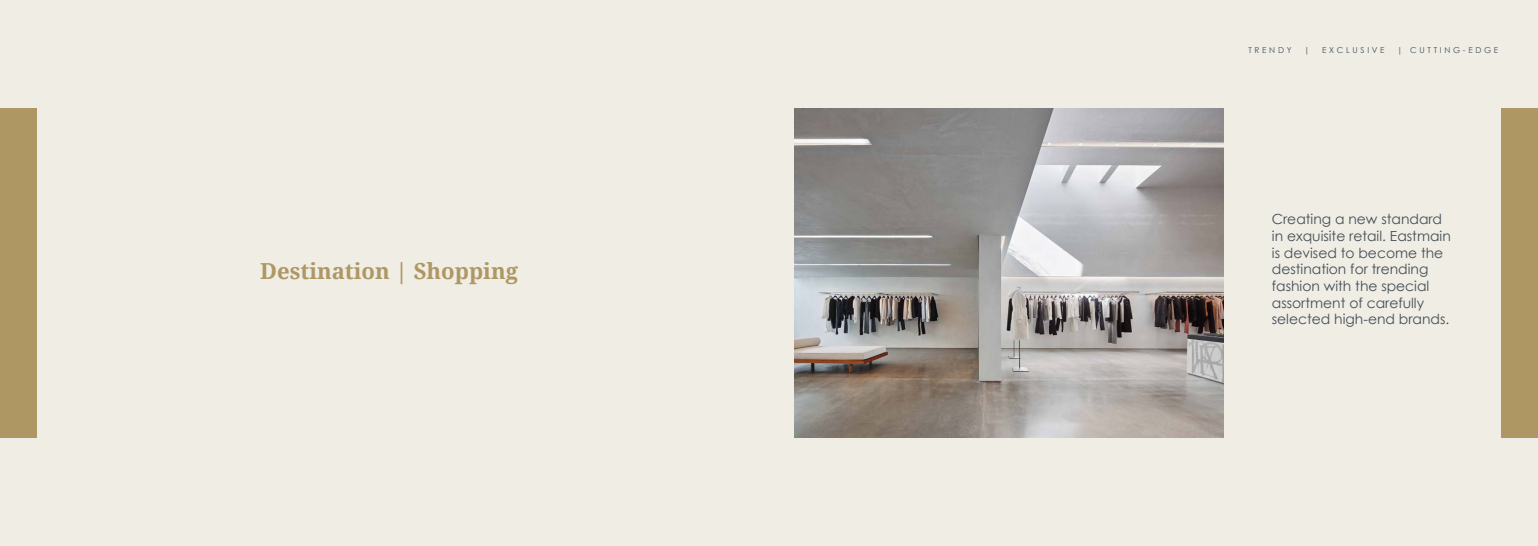
<style>
.page{position:relative;width:1538px;height:546px;background:#efede4}
.page>*{position:absolute;margin:0;border:0;box-sizing:border-box;transform-origin:0 0}
.t1{font:700 22.05px "Droid Serif";color:#ae9763}
.t2{font:13.91px/16.7px "Century Gothic";color:#444e56}
.t3{font:8.14px "Century Gothic";letter-spacing:.33em;color:#444e56}
</style>
<div class="page">
<div style="left:0;top:109px;width:36px;height:329px;background:#ae9763"></div>
<div style="left:1502px;top:109px;width:36px;height:329px;background:#ae9763"></div>
<img style="left:794px;top:109px;width:429px;height:329px">
<h1 class="t1" style="left:260px;top:257px;width:259px">Destination | Shopping</h1>
<p class="t3" style="left:1248px;top:45px;width:45px">TRENDY</p>
<p class="t3" style="left:1304px;top:45px;width:7px">|</p>
<p class="t3" style="left:1322px;top:45px;width:64px">EXCLUSIVE</p>
<p class="t3" style="left:1397px;top:45px;width:103px">| CUTTING-EDGE</p>
<p class="t2" style="left:1272px;top:210px;width:180px">Creating a new standard in exquisite retail. Eastmain is devised to become the destination for trending fashion with the special assortment of carefully selected high-end brands.</p>
</div>
